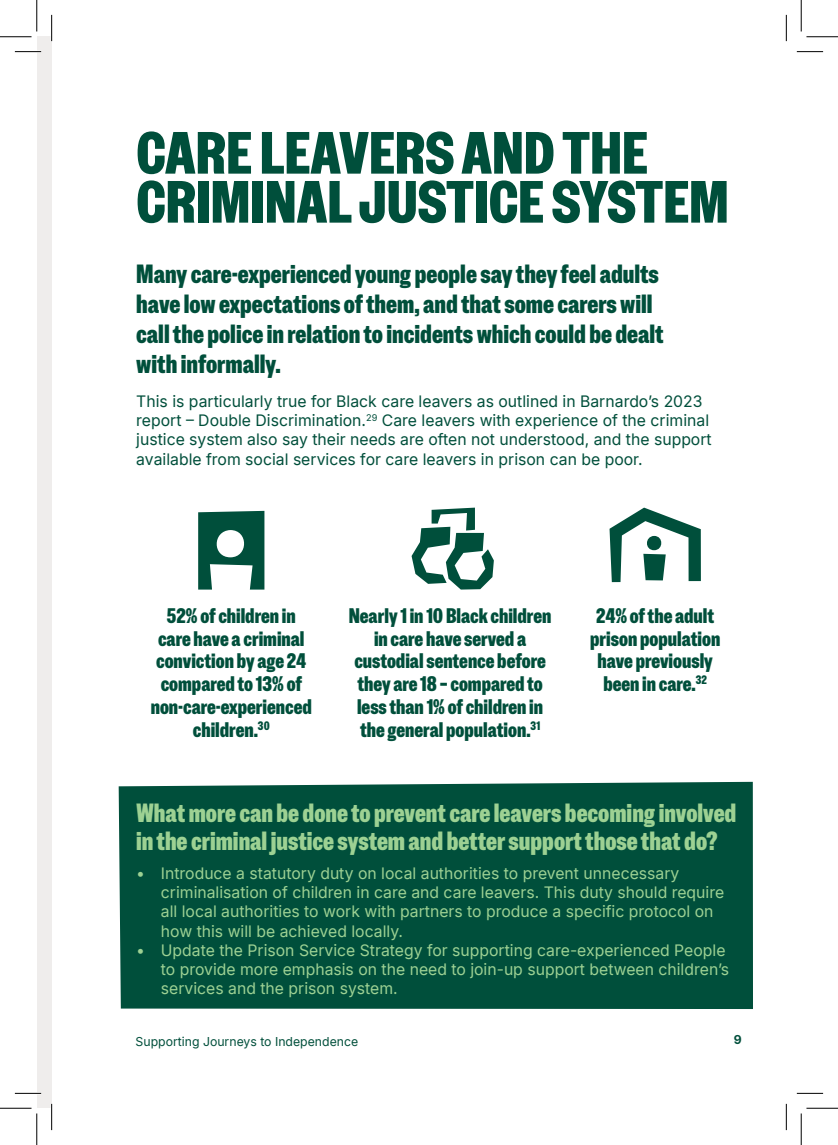
<style>
.page{position:relative;width:838px;height:1145px;background:#fff}
.page>*{position:absolute;margin:0;border:0;box-sizing:border-box;transform-origin:0 0}
.Heading_1_34_34{font:59.5px/49px "Barnardos Speak";color:#004f3b}
.Body_copy_9_13{font:26.25px/29.8px "Barnardos Speak";color:#004f3b}
.Body_copy_9_13-2{font:26.25px/28px "Barnardos Speak";color:#9dd193}
.Body_copy_9_13-3{font:21px/22.8px "Barnardos Speak";color:#004f3b;text-align:center}
.t1{font:15.75px/19.2px "Inter";color:#9dd193}
.Body_copy_9_13-4{font:15.75px/19.2px "Inter";color:#004f3b}
.t2{font:12.25px "Inter";color:#004f3b}
.t3{font:700 12.25px "Inter";color:#004f3b}
</style>
<div class="page">
<div style="left:37px;top:37px;width:15px;height:1071px;background:#efedec"></div>
<div style="left:119px;top:782px;width:634px;height:227px;background:#004f3b"></div>
<svg style="left:411px;top:508px;width:83px;height:82px"></svg>
<svg style="left:609px;top:508px;width:91px;height:74px"></svg>
<svg style="left:198px;top:511px;width:66px;height:79px"></svg>
<hr style="left:15px;top:51px;width:26px;height:2px;background:#fff">
<hr style="left:15px;top:1092px;width:26px;height:2px;background:#fff">
<svg style="left:15px;top:51px;width:26px;height:1px"></svg>
<svg style="left:796px;top:51px;width:27px;height:1px"></svg>
<svg style="left:15px;top:1093px;width:26px;height:1px"></svg>
<svg style="left:796px;top:1093px;width:27px;height:1px"></svg>
<svg style="left:51px;top:15px;width:1px;height:26px"></svg>
<svg style="left:51px;top:1104px;width:1px;height:26px"></svg>
<svg style="left:786px;top:15px;width:1px;height:26px"></svg>
<svg style="left:786px;top:1104px;width:1px;height:26px"></svg>
<hr style="left:0;top:36px;width:32px;height:1px;background:#000">
<hr style="left:806px;top:36px;width:31px;height:1px;background:#000">
<hr style="left:0;top:1108px;width:32px;height:1px;background:#000">
<hr style="left:806px;top:1108px;width:31px;height:1px;background:#000">
<hr style="left:36px;top:0;width:1px;height:31px;background:#000">
<hr style="left:36px;top:1113px;width:1px;height:32px;background:#000">
<hr style="left:800px;top:0;width:1px;height:31px;background:#000">
<hr style="left:800px;top:1113px;width:1px;height:32px;background:#000">
<p class="Heading_1_34_34" style="left:136px;top:124px;width:594px">CARE LEAVERS AND THE<br>CRIMINAL JUSTICE SYSTEM</p>
<p class="Body_copy_9_13" style="left:136px;top:257px;width:529px">Many care-experienced young people say they feel adults have low expectations of them, and that some carers will call the police in relation to incidents which could be dealt with informally.</p>
<p class="Body_copy_9_13-4" style="left:136px;top:391px;width:577px">This is particularly true for Black care leavers as outlined in Barnardo’s 2023 report – Double Discrimination.<sup>29</sup> Care leavers with experience of the criminal justice system also say their needs are often not understood, and the support available from social services for care leavers in prison can be poor.</p>
<p class="Body_copy_9_13-3" style="left:151px;top:603px;width:163px">52% of children in care have a criminal conviction by age 24 compared to 13% of non-care-experienced children.<sup>30</sup></p>
<p class="Body_copy_9_13-3" style="left:349px;top:603px;width:204px">Nearly 1 in 10 Black children in care have served a custodial sentence before they are 18 – compared to less than 1% of children in the general population.<sup>31</sup></p>
<p class="Body_copy_9_13-3" style="left:590px;top:603px;width:132px">24%of the adult prison population have previously been in care.<sup>32</sup></p>
<p class="Body_copy_9_13-2" style="left:136px;top:797px;width:601px">What more can be done to prevent care leavers becoming involved in the criminal justice system and better support those that do?</p>
<p class="t1" style="left:161px;top:863px;width:565px;text-indent:-25px">• Introduce a statutory duty on local authorities to prevent unnecessary criminalisation of children in care and care leavers. This duty should require all local authorities to work with partners to produce a specific protocol on how this will be achieved locally.</p>
<p class="t1" style="left:161px;top:940px;width:569px;text-indent:-25px">• Update the Prison Service Strategy for supporting care-experienced People to provide more emphasis on the need to join-up support between children’s services and the prison system.</p>
<p class="t2" style="left:135px;top:1032px;width:224px">Supporting Journeys to Independence</p>
<p class="t3" style="left:733px;top:1031px;width:9px">9</p>
</div>
